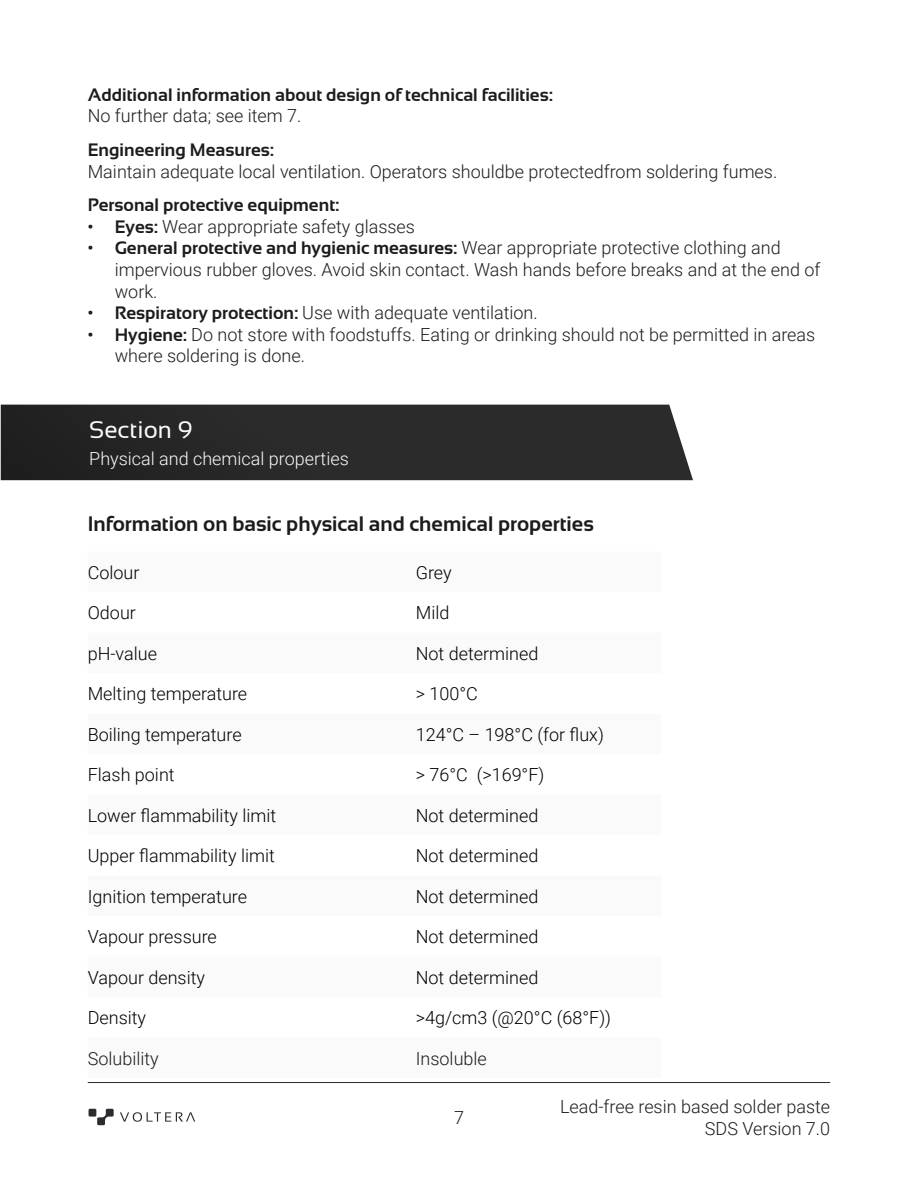
<style>
.page{position:relative;width:918px;height:1188px;background:#fff}
.page>*{position:absolute;margin:0;border:0;box-sizing:border-box;transform-origin:0 0}
.t1{font:24px "Sansation";color:#fafafa}
.t2{font:700 21px "Sansation";color:#1c1c1c}
.t3{font:300 18px/21.6px "Roboto";color:#1c1c1c}
.t4{font:300 18px "Roboto";color:#000}
.t5{font:700 18px "Sansation";color:#1c1c1c}
.t6{font:300 18px "Roboto";color:#fafafa}
.s1{font-family:"Sansation";font-weight:700}
.s2{font-family:"Roboto";font-weight:300}
</style>
<div class="page">
<svg style="left:88px;top:1108px;width:108px;height:18px"></svg>
<hr style="left:88px;top:1082px;width:742px;height:1px;background:#2b2b2b">
<svg style="left:1px;top:405px;width:692px;height:75px;background:#2b2b2b"></svg>
<p class="t5" style="left:88px;top:85px;width:467px">Additional information about design of technical facilities:</p>
<p class="t3" style="left:88px;top:105px;width:215px">No further data; see item 7.</p>
<p class="t5" style="left:88px;top:140px;width:188px">Engineering Measures:</p>
<p class="t3" style="left:88px;top:160px;width:691px">Maintain adequate local ventilation. Operators shouldbe protectedfrom soldering fumes.</p>
<p class="t5" style="left:88px;top:195px;width:253px">Personal protective equipment:</p>
<p class="t3" style="left:88px;top:215px;width:329px"><span class="s1">• Eyes:</span> Wear appropriate safety glasses</p>
<p class="t5" style="left:88px;top:238px;width:694px">• General protective and hygienic measures: <span class="s2">Wear appropriate protective clothing and</span></p>
<p class="t3" style="left:115px;top:258px;width:707px">impervious rubber gloves. Avoid skin contact. Wash hands before breaks and at the end of work.</p>
<p class="t3" style="left:88px;top:301px;width:452px"><span class="s1">• Respiratory protection:</span> Use with adequate ventilation.</p>
<p class="t3" style="left:115px;top:323px;width:702px;text-indent:-27px"><span class="s1">• Hygiene:</span> Do not store with foodstuffs. Eating or drinking should not be permitted in areas where soldering is done.</p>
<h1 class="t1" style="left:89px;top:417px;width:105px">Section 9</h1>
<p class="t6" style="left:89px;top:446px;width:261px">Physical and chemical properties</p>
<p class="t2" style="left:88px;top:512px;width:508px">Information on basic physical and chemical properties</p>
<p class="t4" style="left:88px;top:560px;width:53px">Colour</p>
<p class="t4" style="left:416px;top:560px;width:37px">Grey</p>
<p class="t4" style="left:88px;top:600px;width:50px">Odour</p>
<p class="t4" style="left:416px;top:600px;width:35px">Mild</p>
<p class="t4" style="left:88px;top:641px;width:71px">pH-value</p>
<p class="t4" style="left:416px;top:641px;width:124px">Not determined</p>
<p class="t4" style="left:88px;top:681px;width:161px">Melting temperature</p>
<p class="t4" style="left:416px;top:681px;width:64px">&gt; 100°C</p>
<p class="t4" style="left:88px;top:722px;width:155px">Boiling temperature</p>
<p class="t4" style="left:416px;top:722px;width:190px">124°C – 198°C (for flux)</p>
<p class="t4" style="left:88px;top:762px;width:88px">Flash point</p>
<p class="t4" style="left:416px;top:762px;width:130px">&gt; 76°C (&gt;169°F)</p>
<p class="t4" style="left:88px;top:803px;width:190px">Lower flammability limit</p>
<p class="t4" style="left:416px;top:803px;width:124px">Not determined</p>
<p class="t4" style="left:88px;top:843px;width:189px">Upper flammability limit</p>
<p class="t4" style="left:416px;top:843px;width:124px">Not determined</p>
<p class="t4" style="left:88px;top:884px;width:161px">Ignition temperature</p>
<p class="t4" style="left:416px;top:884px;width:124px">Not determined</p>
<p class="t4" style="left:88px;top:924px;width:131px">Vapour pressure</p>
<p class="t4" style="left:416px;top:924px;width:124px">Not determined</p>
<p class="t4" style="left:88px;top:965px;width:119px">Vapour density</p>
<p class="t4" style="left:416px;top:965px;width:124px">Not determined</p>
<p class="t4" style="left:88px;top:1005px;width:60px">Density</p>
<p class="t4" style="left:416px;top:1005px;width:197px">&gt;4g/cm3 (@20°C (68°F))</p>
<p class="t3" style="left:88px;top:1047px;width:73px">Solubility</p>
<p class="t3" style="left:416px;top:1047px;width:73px">Insoluble</p>
<p class="t3" style="left:454px;top:1106px;width:11px">7</p>
<p class="t3" style="left:560px;top:1095px;width:272px;text-align:right">Lead-free resin based solder paste<br>SDS Version 7.0</p>
</div>
